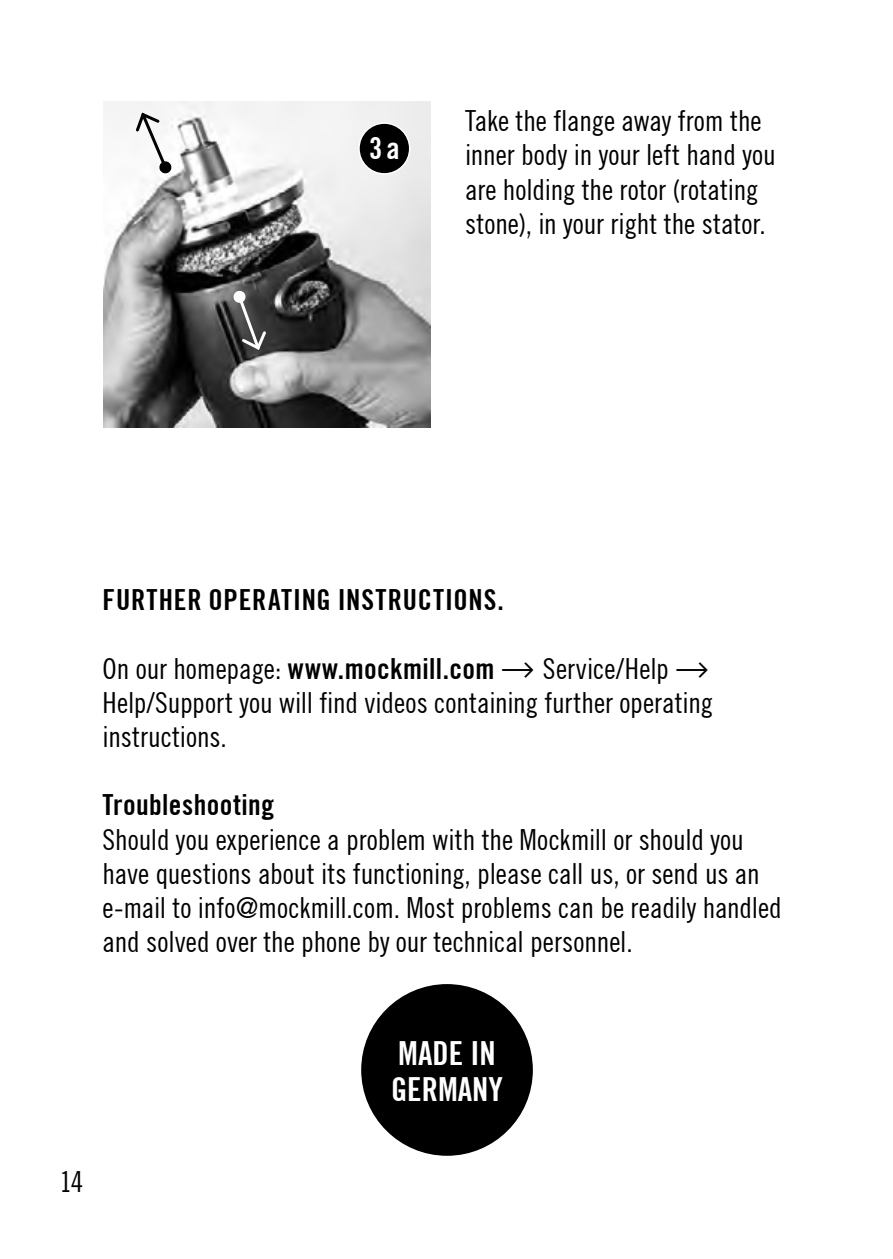
<style>
.page{position:relative;width:893px;height:1259px;background:#fff}
.page>*{position:absolute;margin:0;border:0;box-sizing:border-box;transform-origin:0 0}
.t1{font:32.4px/36px "Trade Gothic Bold Cond Twenty";color:#fff}
.t2{font:30px "Trade Gothic Bold Cond Twenty";color:#fff}
.t3{font:28.5px/34.2px "Trade Gothic Cond Eighteen";letter-spacing:-.005em;color:#000}
.t4{font:28.5px "Trade Gothic Bold Cond Twenty";letter-spacing:.025em;color:#000}
.s1{font-family:"Trade Gothic Bold Cond Twenty"}
.s2{font-family:"Cera PRO"}
</style>
<div class="page">
<div style="left:361px;top:984px;width:172px;height:171px;background:#000;border-radius:50%"></div>
<img style="left:104px;top:101px;width:326px;height:327px">
<svg style="left:134px;top:110px;width:38px;height:64px"></svg>
<div style="left:359px;top:123px;width:51px;height:51px;background:#000;border-radius:50%"></div>
<div style="left:358px;top:122px;width:52px;height:53px;border:2px solid #fff;border-radius:50%"></div>
<svg style="left:233px;top:290px;width:35px;height:62px;background:#5d5d5d"></svg>
<p class="t2" style="left:369px;top:130px;width:32px">3a</p>
<p class="t3" style="left:465px;top:104px;width:312px">Take the flange away from the inner body in your left hand you are holding the rotor (rotating stone), in your right the stator.</p>
<p class="t4" style="left:103px;top:582px;width:403px">FURTHER OPERATING INSTRUCTIONS.</p>
<p class="t3" style="left:103px;top:651px;width:612px">On our homepage: <span class="s1">www.mockmill.com</span> <span class="s2">⟶</span> Service/Help <span class="s2">⟶<br></span>Help/Support you will find videos containing further operating instructions.</p>
<p class="t4" style="left:103px;top:788px;width:173px">Troubleshooting</p>
<p class="t3" style="left:103px;top:822px;width:681px">Should you experience a problem with the Mockmill or should you have questions about its functioning, please call us, or send us an e-mail to info@mockmill.com. Most problems can be readily handled and solved over the phone by our technical personnel.</p>
<p class="t3" style="left:60px;top:1164px;width:26px">14</p>
<p class="t1" style="left:391px;top:1035px;width:113px">MADE IN<br>GERMANY</p>
</div>
